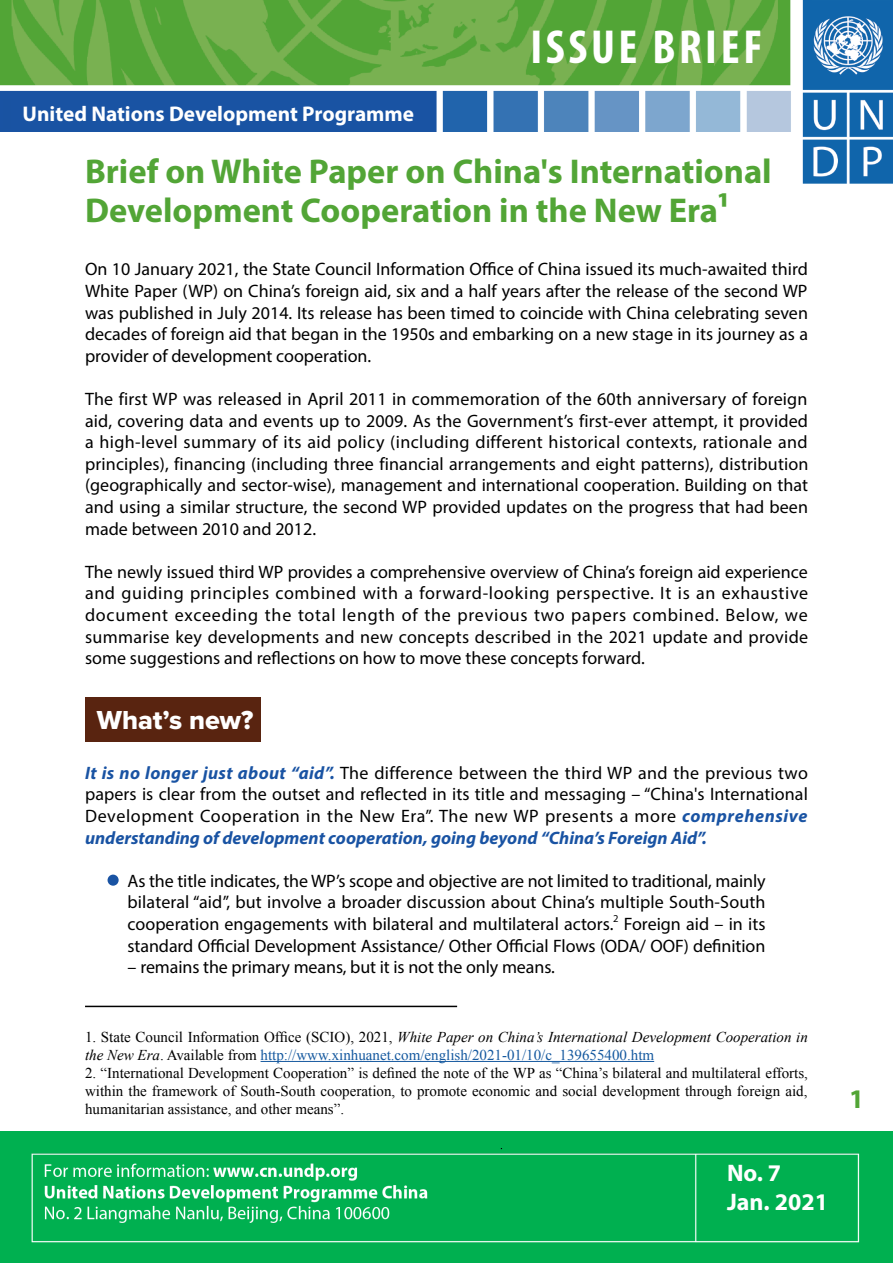
<style>
.page{position:relative;width:893px;height:1263px;background:#fff}
.page>*{position:absolute;margin:0;border:0;box-sizing:border-box;transform-origin:0 0}
.t1{font:700 condensed 48px "Myriad Pro";letter-spacing:.075em;color:#fff}
.t2{font:700 34.5px/39px "Myriad Pro";color:#52a536}
.t3{font:27px "Proxima Nova Extrabld";color:#fff}
.t4{font:700 27px "Myriad Pro";color:#52a536}
.t5{font:700 24px/28.8px "Myriad Pro";color:#fff}
.t6{font:700 21.3px "Myriad Pro";color:#fff}
.t7{font:18px/21.6px "Myriad Pro";color:#000;text-align:justify}
.t8{font:15px/18px "Times New Roman";color:#000;text-align:justify}
.t9{font:italic 15px/18px "Times New Roman";color:#000}
.t10{font:10.5px "Myriad Pro";color:#000}
.s1{font-weight:700;font-style:italic;color:#1953a3}
.s2{font-style:normal}
.s3{font-style:normal;color:#15599f}
</style>
<div class="page">
<img style="left:0;top:0;width:893px;height:184px">
<div style="left:0;top:1131px;width:893px;height:132px;background:#00b050"></div>
<img style="left:31px;top:1149px;width:829px;height:94px">
<div style="left:85px;top:697px;width:175px;height:44px;background:#592410"></div>
<div style="left:0;top:132px;width:792px;height:81px;background:#fff"></div>
<hr style="left:261px;top:1061px;width:393px;height:1px;background:#15599f">
<hr style="left:85px;top:1006px;width:372px;height:1px;background:#000">
<div style="left:108px;top:874px;width:11px;height:12px;background:#1953a3;border-radius:50%"></div>
<p class="t6" style="left:23px;top:100px;width:393px">United Nations Development Programme</p>
<h1 class="t1" style="left:530px;top:17px;width:233px">ISSUE BRIEF</h1>
<h2 class="t2" style="left:85px;top:151px;width:688px">Brief on White Paper on China's International<br>Development Cooperation in the New Era1</h2>
<p class="t7" style="left:85px;top:258px;width:724px">On 10 January 2021, the State Council Information Office of China issued its much-awaited third White Paper (WP) on China’s foreign aid, six and a half years after the release of the second WP was published in July 2014. Its release has been timed to coincide with China celebrating seven decades of foreign aid that began in the 1950s and embarking on a new stage in its journey as a provider of development cooperation.</p>
<p class="t7" style="left:85px;top:388px;width:725px">The first WP was released in April 2011 in commemoration of the 60th anniversary of foreign aid, covering data and events up to 2009. As the Government’s first-ever attempt, it provided a high-level summary of its aid policy (including different historical contexts, rationale and principles), financing (including three financial arrangements and eight patterns), distribution (geographically and sector-wise), management and international cooperation. Building on that and using a similar structure, the second WP provided updates on the progress that had been made between 2010 and 2012.</p>
<p class="t7" style="left:85px;top:561px;width:725px">The newly issued third WP provides a comprehensive overview of China’s foreign aid experience and guiding principles combined with a forward-looking perspective. It is an exhaustive document exceeding the total length of the previous two papers combined. Below, we summarise key developments and new concepts described in the 2021 update and provide some suggestions and reflections on how to move these concepts forward.</p>
<h3 class="t3" style="left:97px;top:700px;width:158px">What’s new?</h3>
<p class="t7" style="left:85px;top:762px;width:724px"><span class="s1">It is no longer just about “aid”.</span> The difference between the third WP and the previous two papers is clear from the outset and reflected in its title and messaging – “China's International Development Cooperation in the New Era”. The new WP presents a more <span class="s1">comprehensive understanding of development cooperation, going beyond “China’s Foreign Aid”.</span></p>
<p class="t7" style="left:128px;top:870px;width:639px">As the title indicates, the WP’s scope and objective are not limited to traditional, mainly bilateral “aid”, but involve a broader discussion about China’s multiple South-South cooperation engagements with bilateral and multilateral actors.</p>
<p class="t10" style="left:613px;top:911px;width:7px">2</p>
<p class="t7" style="left:128px;top:913px;width:639px;text-align:right">Foreign aid – in its<br>standard Official Development Assistance/ Other Official Flows (ODA/ OOF) definition</p>
<p class="t7" style="left:128px;top:956px;width:429px">– remains the primary means, but it is not the only means.</p>
<p class="t9" style="left:85px;top:1027px;width:724px"><span class="s2">1. State Council Information Office (SCIO), 2021,</span> White Paper on China’s International Development Cooperation in the New Era<span class="s2">. Available from</span> <span class="s3">http://www.xinhuanet.com/english/2021-01/10/c_139655400.htm</span></p>
<p class="t8" style="left:85px;top:1063px;width:724px">2. “International Development Cooperation” is defined the note of the WP as “China’s bilateral and multilateral efforts, within the framework of South-South cooperation, to promote economic and social development through foreign aid, humanitarian assistance, and other means”.</p>
<h3 class="t5" style="left:727px;top:1158px;width:102px">No. 7<br>Jan. 2021</h3>
<h3 class="t4" style="left:849px;top:1081px;width:16px">1</h3>
</div>
